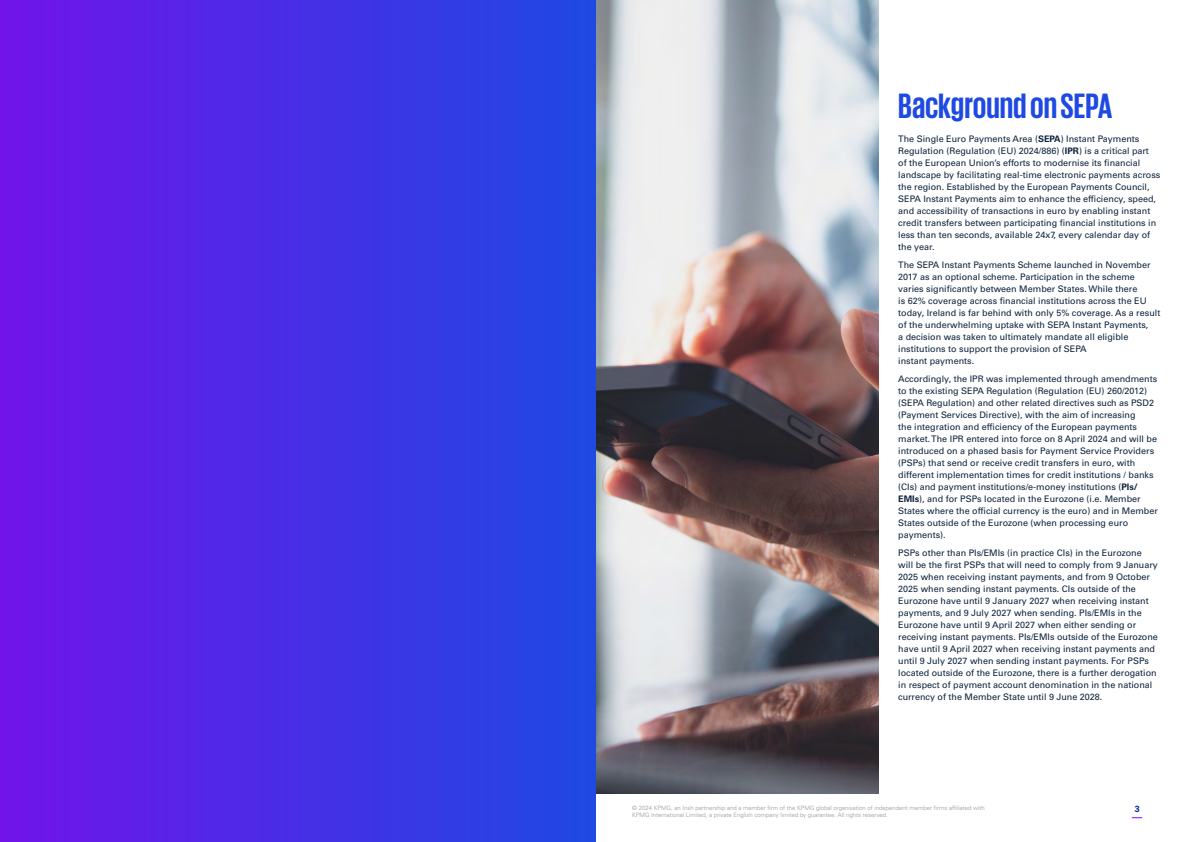
<style>
.page{position:relative;width:1191px;height:842px;background:#fff}
.page>*{position:absolute;margin:0;border:0;box-sizing:border-box;transform-origin:0 0}
.t1{font:700 36px "KPMG";color:#1e49e2}
.t2{font:9px/12px "Univers LT Std";color:#0c233c}
.t3{font:700 9px "Univers LT Std";color:#00338d}
.t4{font:300 6px "Univers LT Std";color:#939598}
.s1{font-weight:700}
</style>
<div class="page">
<img style="left:595px;top:0;width:283px;height:794px">
<div style="left:0;top:0;width:595px;height:842px;background:linear-gradient(to right,#7113ea,#1e49e2)"></div>
<h1 class="t1" style="left:898px;top:88px;width:216px">Background on SEPA</h1>
<p class="t2" style="left:898px;top:133px;width:264px">The Single Euro Payments Area (<span class="s1">SEPA</span>) Instant Payments Regulation (Regulation (EU) 2024/886) (<span class="s1">IPR</span>) is a critical part<br>of the European Union’s efforts to modernise its financial landscape by facilitating real-time electronic payments across the region. Established by the European Payments Council, SEPA Instant Payments aim to enhance the efficiency, speed, and accessibility of transactions in euro by enabling instant credit transfers between participating financial institutions in less than ten seconds, available 24x7, every calendar day of the year.</p>
<p class="t2" style="left:898px;top:259px;width:263px">The SEPA Instant Payments Scheme launched in November 2017 as an optional scheme. Participation in the scheme varies significantly between Member States. While there<br>is 62% coverage across financial institutions across the EU today, Ireland is far behind with only 5% coverage. As a result of the underwhelming uptake with SEPA Instant Payments,<br>a decision was taken to ultimately mandate all eligible institutions to support the provision of SEPA<br>instant payments.</p>
<p class="t2" style="left:898px;top:373px;width:261px">Accordingly, the IPR was implemented through amendments to the existing SEPA Regulation (Regulation (EU) 260/2012) (SEPA Regulation) and other related directives such as PSD2 (Payment Services Directive), with the aim of increasing<br>the integration and efficiency of the European payments market. The IPR entered into force on 8 April 2024 and will be introduced on a phased basis for Payment Service Providers (PSPs) that send or receive credit transfers in euro, with different implementation times for credit institutions / banks (CIs) and payment institutions/e-money institutions (<span class="s1">PIs/ EMIs</span>), and for PSPs located in the Eurozone (i.e. Member States where the official currency is the euro) and in Member States outside of the Eurozone (when processing euro payments).</p>
<p class="t2" style="left:898px;top:547px;width:261px">PSPs other than PIs/EMIs (in practice CIs) in the Eurozone will be the first PSPs that will need to comply from 9 January 2025 when receiving instant payments, and from 9 October 2025 when sending instant payments. CIs outside of the Eurozone have until 9 January 2027 when receiving instant payments, and 9 July 2027 when sending. PIs/EMIs in the Eurozone have until 9 April 2027 when either sending or receiving instant payments. PIs/EMIs outside of the Eurozone have until 9 April 2027 when receiving instant payments and until 9 July 2027 when sending instant payments. For PSPs located outside of the Eurozone, there is a further derogation in respect of payment account denomination in the national currency of the Member State until 9 June 2028.</p>
<p class="t4" style="left:632px;top:804px;width:354px">© 2024 KPMG, an Irish partnership and a member firm of the KPMG global organisation of independent member firms affiliated with</p>
<p class="t3" style="left:1134px;top:803px;width:7px">3</p>
<p class="t4" style="left:632px;top:811px;width:257px">KPMG International Limited, a private English company limited by guarantee. All rights reserved.</p>
</div>
